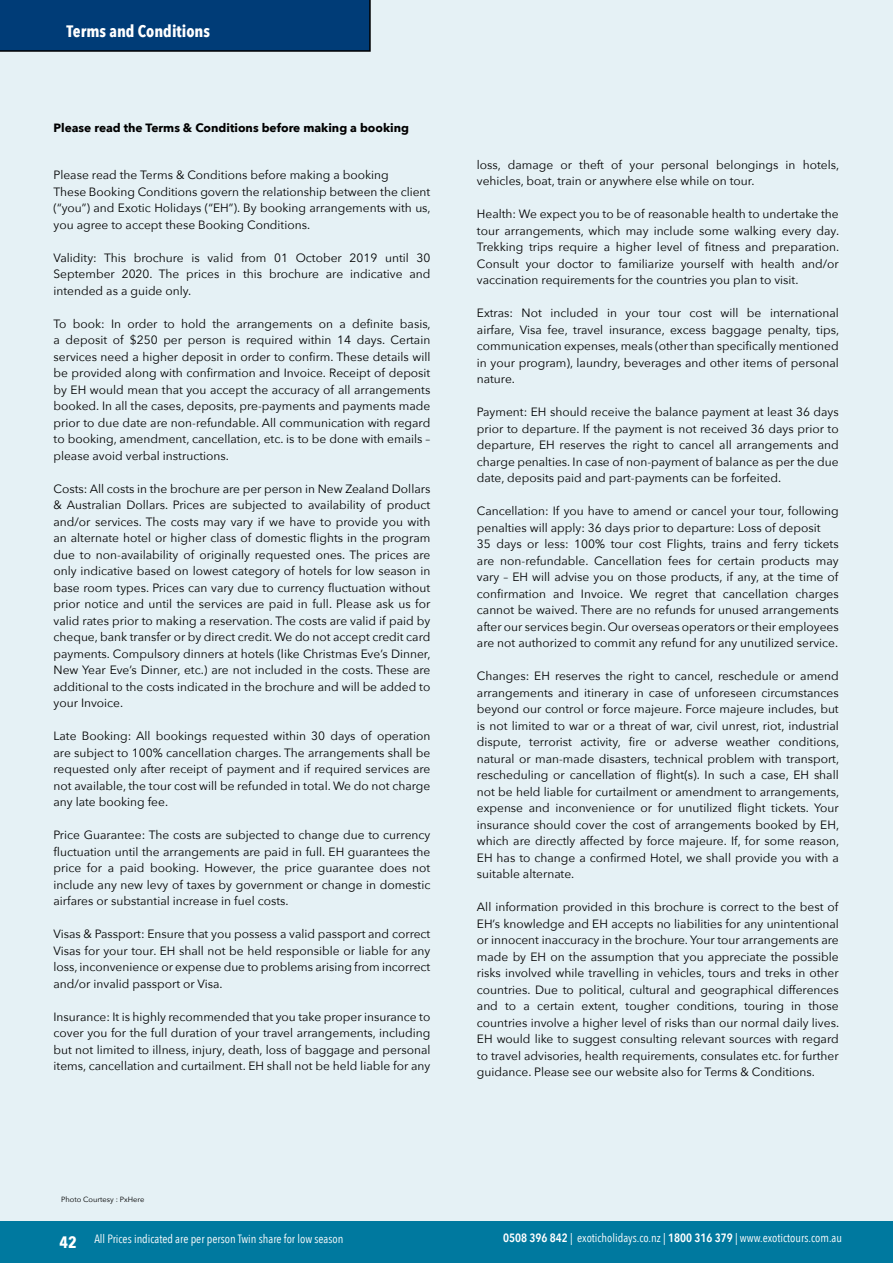
<style>
.page{position:relative;width:893px;height:1263px;background:#fff}
.page>*{position:absolute;margin:0;border:0;box-sizing:border-box;transform-origin:0 0}
.t1{font:700 16.5px "Avenir Next Condensed";color:#fff}
.t2{font:12px/16.5px "Avenir Next";color:#000;text-align:justify}
.t3{font:12px "Avenir Next Condensed";color:#fff}
.t4{font:700 12px "Avenir Next";color:#000}
.t5{font:7.5px "Avenir Next";color:#000}
.s1{font-weight:600}
</style>
<div class="page">
<div style="left:0;top:1221px;width:893px;height:42px;background:#00799f"></div>
<div style="left:0;top:0;width:893px;height:1221px;background:#e5f1f5"></div>
<div style="left:0;top:0;width:371px;height:52px;background:#003c77"></div>
<h1 class="t1" style="left:67px;top:21px;width:145px">Terms and Conditions</h1>
<p class="t4" style="left:54px;top:117px;width:357px">Please read the Terms &amp; Conditions before making a booking</p>
<p class="t2" style="left:54px;top:166px;width:379px;text-align:left">Please read the Terms &amp; Conditions before making a booking<br>These Booking Conditions govern the relationship between the client (“you”) and Exotic Holidays (“EH”). By booking arrangements with us, you agree to accept these Booking Conditions.</p>
<p class="t2" style="left:54px;top:249px;width:378px">Validity: This brochure is valid from 01 October 2019 until 30<br>September 2020. The prices in this brochure are indicative and intended as a guide only.</p>
<p class="t2" style="left:54px;top:315px;width:379px">To book: In order to hold the arrangements on a definite basis, a deposit of $250 per person is required within 14 days. Certain services need a higher deposit in order to confirm. These details will be provided along with confirmation and Invoice. Receipt of deposit by EH would mean that you accept the accuracy of all arrangements booked. In all the cases, deposits, pre-payments and payments made prior to due date are non-refundable. All communication with regard to booking, amendment, cancellation, etc. is to be done with emails – please avoid verbal instructions.</p>
<p class="t2" style="left:54px;top:480px;width:379px">Costs: All costs in the brochure are per person in New Zealand Dollars &amp; Australian Dollars. Prices are subjected to availability of product and/or services. The costs may vary if we have to provide you with an alternate hotel or higher class of domestic flights in the program due to non-availability of originally requested ones. The prices are only indicative based on lowest category of hotels for low season in base room types. Prices can vary due to currency fluctuation without prior notice and until the services are paid in full. Please ask us for valid rates prior to making a reservation. The costs are valid if paid by cheque, bank transfer or by direct credit. We do not accept credit card payments. Compulsory dinners at hotels (like Christmas Eve’s Dinner, New Year Eve’s Dinner, etc.) are not included in the costs. These are additional to the costs indicated in the brochure and will be added to your Invoice.</p>
<p class="t2" style="left:54px;top:727px;width:378px">Late Booking: All bookings requested within 30 days of operation are subject to 100% cancellation charges. The arrangements shall be requested only after receipt of payment and if required services are not available, the tour cost will be refunded in total. We do not charge any late booking fee.</p>
<p class="t2" style="left:54px;top:826px;width:378px">Price Guarantee: The costs are subjected to change due to currency fluctuation until the arrangements are paid in full. EH guarantees the price for a paid booking. However, the price guarantee does not include any new levy of taxes by government or change in domestic airfares or substantial increase in fuel costs.</p>
<p class="t2" style="left:54px;top:925px;width:378px">Visas &amp; Passport: Ensure that you possess a valid passport and correct Visas for your tour. EH shall not be held responsible or liable for any loss, inconvenience or expense due to problems arising from incorrect and/or invalid passport or Visa.</p>
<p class="t2" style="left:54px;top:1008px;width:378px">Insurance: It is highly recommended that you take proper insurance to cover you for the full duration of your travel arrangements, including but not limited to illness, injury, death, loss of baggage and personal items, cancellation and curtailment. EH shall not be held liable for any</p>
<p class="t2" style="left:477px;top:156px;width:364px">loss, damage or theft of your personal belongings in hotels, vehicles, boat, train or anywhere else while on tour.</p>
<p class="t2" style="left:477px;top:205px;width:364px">Health: We expect you to be of reasonable health to undertake the tour arrangements, which may include some walking every day.<br>Trekking trips require a higher level of fitness and preparation.<br>Consult your doctor to familiarize yourself with health and/or vaccination requirements for the countries you plan to visit.</p>
<p class="t2" style="left:477px;top:304px;width:364px">Extras: Not included in your tour cost will be international airfare, Visa fee, travel insurance, excess baggage penalty, tips, communication expenses, meals (other than specifically mentioned in your program), laundry, beverages and other items of personal nature.</p>
<p class="t2" style="left:477px;top:403px;width:363px">Payment: EH should receive the balance payment at least 36 days prior to departure. If the payment is not received 36 days prior to departure, EH reserves the right to cancel all arrangements and charge penalties. In case of non-payment of balance as per the due date, deposits paid and part-payments can be forfeited.</p>
<p class="t2" style="left:477px;top:502px;width:363px;text-align:left">Cancellation: If you have to amend or cancel your tour, following penalties will apply: 36 days prior to departure: Loss of deposit<br>35 days or less: 100% tour cost Flights, trains and ferry tickets are non-refundable. Cancellation fees for certain products may vary – EH will advise you on those products, if any, at the time of confirmation and Invoice. We regret that cancellation charges cannot be waived. There are no refunds for unused arrangements after our services begin. Our overseas operators or their employees are not authorized to commit any refund for any unutilized service.</p>
<p class="t2" style="left:477px;top:667px;width:364px">Changes: EH reserves the right to cancel, reschedule or amend arrangements and itinerary in case of unforeseen circumstances beyond our control or force majeure. Force majeure includes, but is not limited to war or a threat of war, civil unrest, riot, industrial dispute, terrorist activity, fire or adverse weather conditions, natural or man-made disasters, technical problem with transport, rescheduling or cancellation of flight(s). In such a case, EH shall not be held liable for curtailment or amendment to arrangements, expense and inconvenience or for unutilized flight tickets. Your insurance should cover the cost of arrangements booked by EH, which are directly affected by force majeure. If, for some reason, EH has to change a confirmed Hotel, we shall provide you with a suitable alternate.</p>
<p class="t2" style="left:477px;top:898px;width:364px">All information provided in this brochure is correct to the best of EH’s knowledge and EH accepts no liabilities for any unintentional or innocent inaccuracy in the brochure. Your tour arrangements are made by EH on the assumption that you appreciate the possible risks involved while travelling in vehicles, tours and treks in other countries. Due to political, cultural and geographical differences and to a certain extent, tougher conditions, touring in those countries involve a higher level of risks than our normal daily lives.<br>EH would like to suggest consulting relevant sources with regard to travel advisories, health requirements, consulates etc. for further guidance. Please see our website also for Terms &amp; Conditions.</p>
<p class="t5" style="left:61px;top:1193px;width:85px">Photo Courtesy : PxHere</p>
<h1 class="t1" style="left:60px;top:1232px;width:19px">42</h1>
<p class="t3" style="left:503px;top:1228px;width:341px"><span class="s1">0508 396 842</span> | exoticholidays.co.nz | <span class="s1">1800 316 379</span> | www.exotictours.com.au</p>
<p class="t3" style="left:94px;top:1229px;width:251px">All Prices indicated are per person Twin share for low season</p>
</div>
